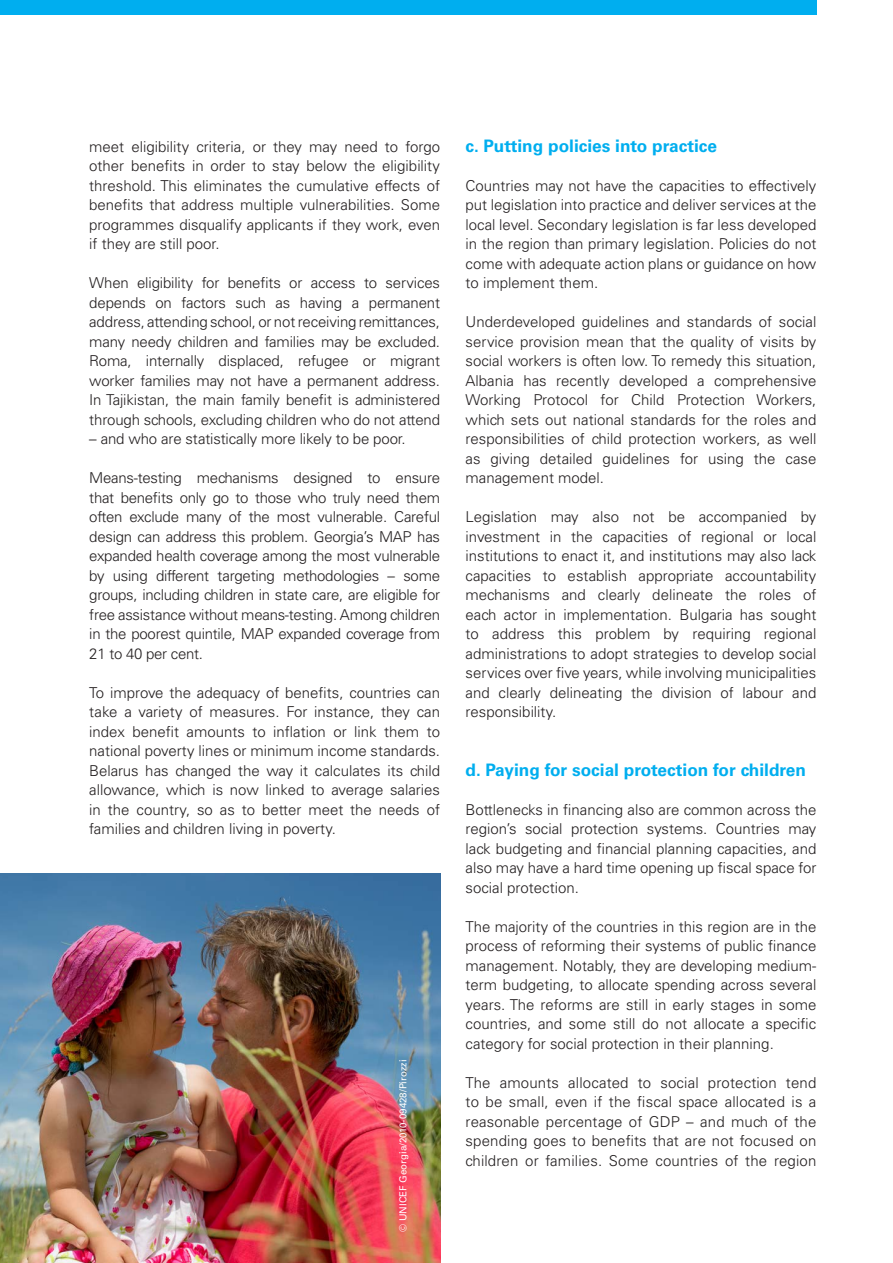
<style>
.page{position:relative;width:893px;height:1263px;background:#fff}
.page>*{position:absolute;margin:0;border:0;box-sizing:border-box;transform-origin:0 0}
.t1{font:700 17.25px "Univers LT Std";color:#00aeef}
.t2{font:300 15px/19.5px "Univers LT Std";color:#231f20;text-align:justify}
.t3{font:9.75px "Univers LT Std";color:#fff}
</style>
<div class="page">
<div style="left:0;top:0;width:816px;height:15px;background:#00aeef"></div>
<img style="left:0;top:873px;width:440px;height:390px">
<p class="t2" style="left:89px;top:136px;width:352px">meet eligibility criteria, or they may need to forgo other benefits in order to stay below the eligibility threshold. This eliminates the cumulative effects of benefits that address multiple vulnerabilities. Some programmes disqualify applicants if they work, even if they are still poor.</p>
<p class="t2" style="left:89px;top:273px;width:352px">When eligibility for benefits or access to services depends on factors such as having a permanent address, attending school, or not receiving remittances, many needy children and families may be excluded.<br>Roma, internally displaced, refugee or migrant worker families may not have a permanent address.<br>In Tajikistan, the main family benefit is administered through schools, excluding children who do not attend</p>
<p class="t2" style="left:89px;top:429px;width:318px">– and who are statistically more likely to be poor.</p>
<p class="t2" style="left:89px;top:468px;width:352px">Means-testing mechanisms designed to ensure that benefits only go to those who truly need them often exclude many of the most vulnerable. Careful design can address this problem. Georgia’s MAP has expanded health coverage among the most vulnerable by using different targeting methodologies – some groups, including children in state care, are eligible for free assistance without means-testing. Among children in the poorest quintile, MAP expanded coverage from 21 to 40 per cent.</p>
<p class="t2" style="left:89px;top:682px;width:352px">To improve the adequacy of benefits, countries can take a variety of measures. For instance, they can index benefit amounts to inflation or link them to national poverty lines or minimum income standards.<br>Belarus has changed the way it calculates its child allowance, which is now linked to average salaries in the country, so as to better meet the needs of families and children living in poverty.</p>
<p class="t3" style="left:397px;top:1232px;width:174px;rotate:-90deg">© UNICEF Georgia/2010-09428/Pirozzi</p>
<p class="t1" style="left:466px;top:135px;width:253px">c. Putting policies into practice</p>
<p class="t2" style="left:466px;top:175px;width:352px">Countries may not have the capacities to effectively put legislation into practice and deliver services at the local level. Secondary legislation is far less developed in the region than primary legislation. Policies do not come with adequate action plans or guidance on how to implement them.</p>
<p class="t2" style="left:466px;top:312px;width:352px">Underdeveloped guidelines and standards of social service provision mean that the quality of visits by social workers is often low. To remedy this situation, Albania has recently developed a comprehensive Working Protocol for Child Protection Workers, which sets out national standards for the roles and responsibilities of child protection workers, as well as giving detailed guidelines for using the case management model.</p>
<p class="t2" style="left:466px;top:507px;width:352px">Legislation may also not be accompanied by investment in the capacities of regional or local institutions to enact it, and institutions may also lack capacities to establish appropriate accountability mechanisms and clearly delineate the roles of each actor in implementation. Bulgaria has sought to address this problem by requiring regional administrations to adopt strategies to develop social services over five years, while involving municipalities and clearly delineating the division of labour and responsibility.</p>
<p class="t1" style="left:466px;top:759px;width:342px">d. Paying for social protection for children</p>
<p class="t2" style="left:466px;top:799px;width:352px">Bottlenecks in financing also are common across the region’s social protection systems. Countries may lack budgeting and financial planning capacities, and also may have a hard time opening up fiscal space for social protection.</p>
<p class="t2" style="left:466px;top:916px;width:352px">The majority of the countries in this region are in the process of reforming their systems of public finance management. Notably, they are developing medium&shy;term budgeting, to allocate spending across several years. The reforms are still in early stages in some countries, and some still do not allocate a specific category for social protection in their planning.</p>
<p class="t2" style="left:466px;top:1072px;width:352px">The amounts allocated to social protection tend to be small, even if the fiscal space allocated is a reasonable percentage of GDP – and much of the spending goes to benefits that are not focused on children or families. Some countries of the region</p>
</div>
